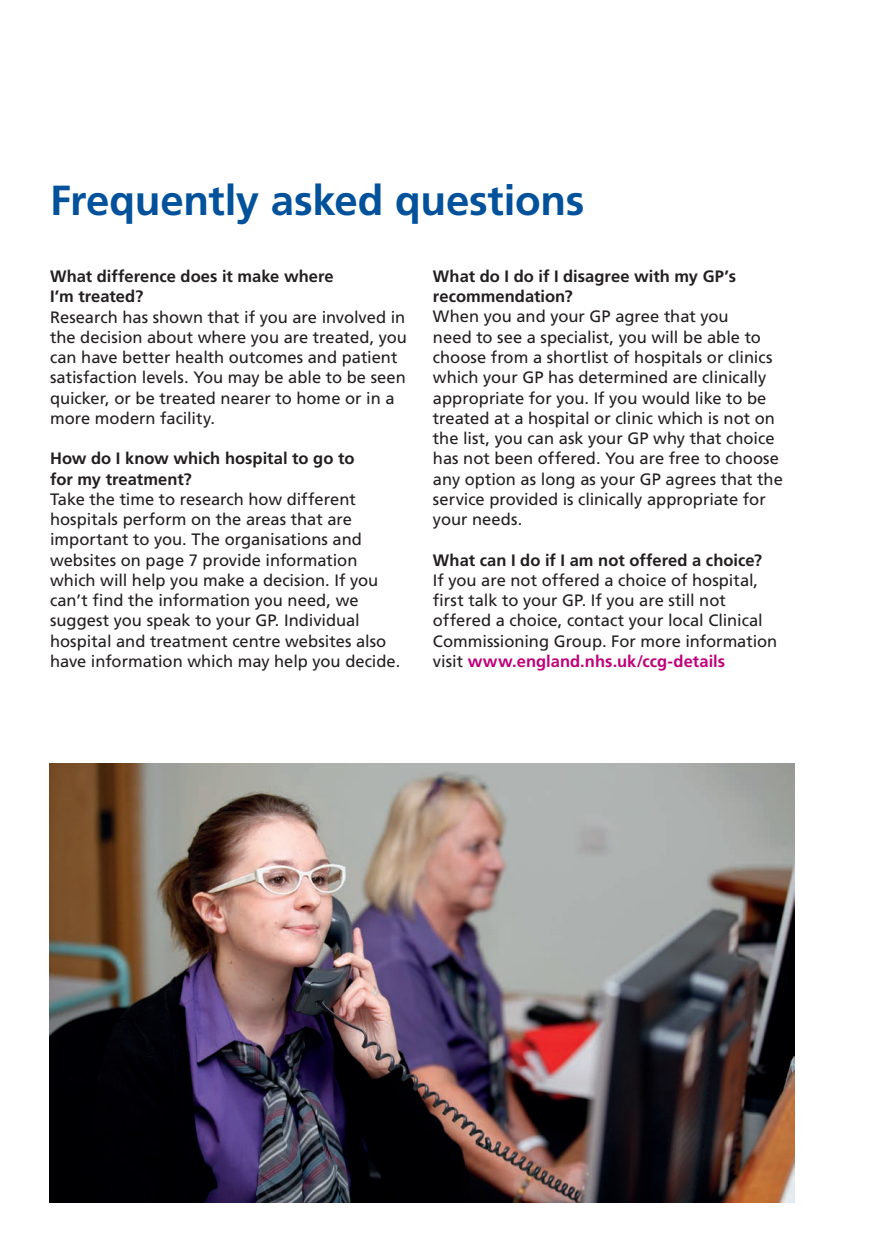
<style>
.page{position:relative;width:883px;height:1253px;background:#fff}
.page>*{position:absolute;margin:0;border:0;box-sizing:border-box;transform-origin:0 0}
.t1{font:700 42px "Frutiger LT Std";letter-spacing:-.005em;color:#01519b}
.t2{font:16.5px/20.2px "Frutiger LT Std";color:#231f20}
.t3{font:700 16.5px/20.2px "Frutiger LT Std";color:#231f20}
.s1{font-weight:700;color:#bf027a}
</style>
<div class="page">
<img style="left:49px;top:763px;width:745px;height:439px">
<h1 class="t1" style="left:50px;top:175px;width:536px">Frequently asked questions</h1>
<p class="t3" style="left:50px;top:266px;width:285px">What difference does it make where<br>I’m treated?</p>
<p class="t2" style="left:50px;top:307px;width:358px">Research has shown that if you are involved in the decision about where you are treated, you can have better health outcomes and patient satisfaction levels. You may be able to be seen quicker, or be treated nearer to home or in a more modern facility.</p>
<p class="t3" style="left:50px;top:448px;width:306px">How do I know which hospital to go to for my treatment?</p>
<p class="t2" style="left:50px;top:489px;width:352px">Take the time to research how different hospitals perform on the areas that are important to you. The organisations and websites on page 7 provide information which will help you make a decision. If you can’t find the information you need, we suggest you speak to your GP. Individual hospital and treatment centre websites also have information which may help you decide.</p>
<p class="t3" style="left:433px;top:266px;width:304px">What do I do if I disagree with my GP’s recommendation?</p>
<p class="t2" style="left:433px;top:307px;width:351px">When you and your GP agree that you<br>need to see a specialist, you will be able to choose from a shortlist of hospitals or clinics which your GP has determined are clinically appropriate for you. If you would like to be treated at a hospital or clinic which is not on the list, you can ask your GP why that choice has not been offered. You are free to choose any option as long as your GP agrees that the service provided is clinically appropriate for your needs.</p>
<p class="t3" style="left:433px;top:550px;width:330px">What can I do if I am not offered a choice?</p>
<p class="t2" style="left:433px;top:570px;width:346px">If you are not offered a choice of hospital, first talk to your GP. If you are still not offered a choice, contact your local Clinical Commissioning Group. For more information visit <span class="s1">www.england.nhs.uk/ccg-details</span></p>
</div>
